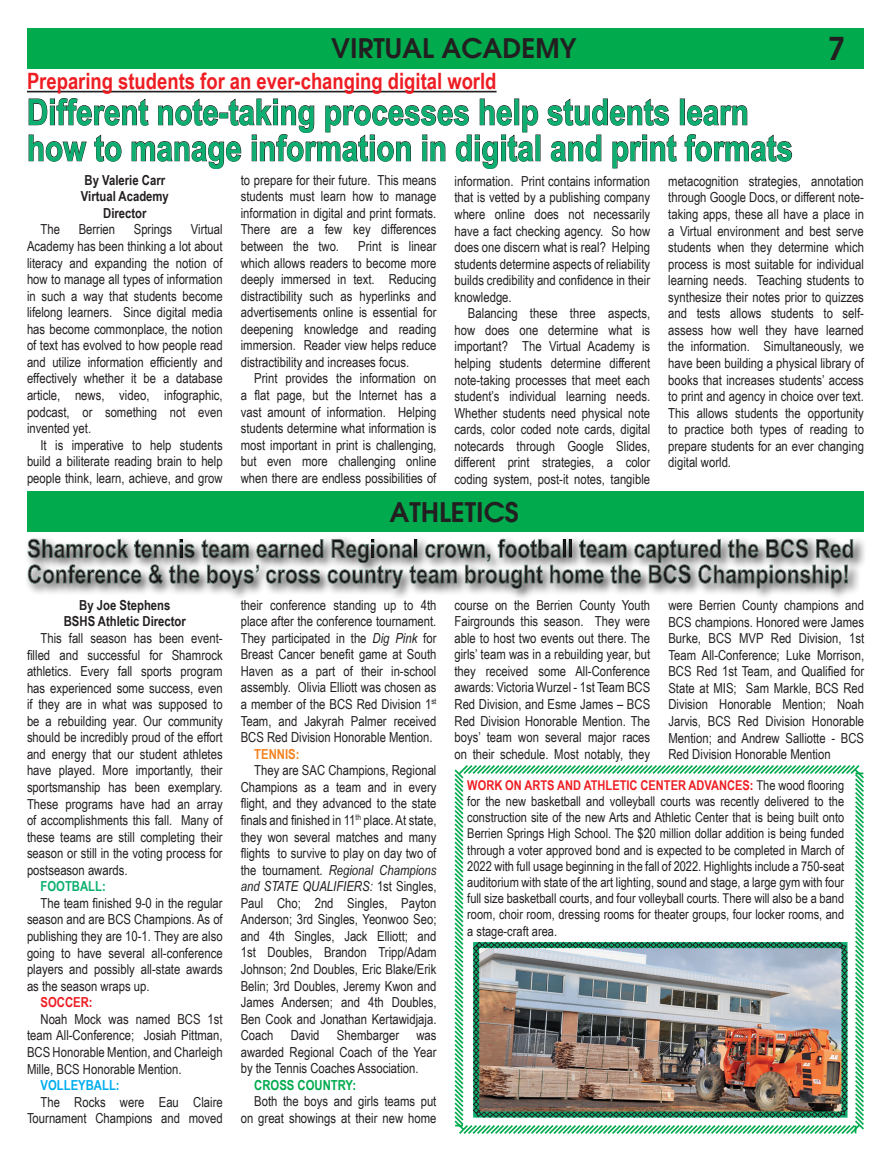
<style>
.page{position:relative;width:891px;height:1161px;background:#fff}
.page>*{position:absolute;margin:0;border:0;box-sizing:border-box;transform-origin:0 0}
.t1{font:700 36px/36px "Arial Narrow";color:#0daf71}
.t2{font:600 31.5px "Avant Garde";color:#231f20}
.t3{font:600 27px "Avant Garde";color:#231f20}
.t4{font:700 22.5px "Arial Narrow";color:#ee1d23}
.t5{font:13.8px/16.5px "Arial Narrow";color:#231f20;text-align:justify}
.t6{font:700 13.8px/16.5px "Arial Narrow";color:#231f20;text-align:center}
.t7{font:700 13.8px "Arial Narrow";color:#00aa4d}
.t8{font:700 13.8px "Arial Narrow";color:#00aeef}
.t9{font:700 13.8px "Arial Narrow";color:#0daf71}
.t10{font:700 13.8px "Arial Narrow";color:#ee1d23}
.t11{font:700 13.8px "Arial Narrow";color:#f58220}
.t12{font:13.5px/16.2px "Arial Narrow";color:#231f20;text-align:justify}
.s1{font-style:italic}
.s2{font-weight:700;color:#ee1d23}
</style>
<div class="page">
<div style="left:27px;top:28px;width:837px;height:40px;background:#00aa4d"></div>
<div style="left:27px;top:491px;width:837px;height:41px;background:#00aa4d"></div>
<hr style="left:27px;top:91px;width:470px;height:1px;background:#231f20">
<svg style="left:547px;top:98px;width:122px;height:28px"></svg>
<div style="left:680px;top:99px;width:5px;height:26px;border:1px solid #231f20"></div>
<svg style="left:687px;top:105px;width:61px;height:21px"></svg>
<svg style="left:28px;top:98px;width:510px;height:71px"></svg>
<svg style="left:551px;top:134px;width:51px;height:28px"></svg>
<svg style="left:612px;top:134px;width:65px;height:35px"></svg>
<svg style="left:684px;top:134px;width:108px;height:28px"></svg>
<div style="left:21px;top:527px;width:848px;height:76px;background:#231f20;opacity:.5"></div>
<svg style="left:454px;top:765px;width:410px;height:369px"></svg>
<img style="left:473px;top:942px;width:375px;height:176px">
<h3 class="t3" style="left:331px;top:30px;width:13px">VIRTU</h3>
<h3 class="t3" style="left:402px;top:30px;width:168px">AL ACADE MY</h3>
<h2 class="t2" style="left:828px;top:27px;width:19px">7</h2>
<h3 class="t4" style="left:27px;top:64px;width:471px">Preparing students for an ever-changing digital world</h3>
<h1 class="t1" style="left:27px;top:92px;width:768px">Different note-taking processes help students learn how to manage information in digital and print formats</h1>
<p class="t6" style="left:81px;top:171px;width:90px">By Valerie Carr<br>Virtual Academy<br>Director</p>
<p class="t5" style="left:40px;top:221px;width:21px">The</p>
<p class="t5" style="left:79px;top:221px;width:38px">Berrien</p>
<p class="t5" style="left:134px;top:221px;width:40px">Springs</p>
<p class="t5" style="left:241px;top:171px;width:197px">to prepare for their future. This means students must learn how to manage information in digital and print formats.<br>There are a few key differences between the two.</p>
<p class="t5" style="left:454px;top:172px;width:197px">information. Print contains information that is vetted by a publishing company where online does not necessarily have a fact checking agency. So how does one discern what is real? Helping students determine aspects of reliability builds credibility and confidence in their knowledge.</p>
<p class="t5" style="left:454px;top:305px;width:197px;text-indent:13px">Balancing these three aspects, how does one determine what is important? The Virtual Academy is helping students determine different note-taking processes that meet each student’s individual learning needs.<br>Whether students need physical note cards, color coded note cards, digital notecards through Google Slides, different print strategies, a color coding system, post-it notes, tangible</p>
<p class="t5" style="left:668px;top:172px;width:197px">metacognition strategies, annotation through Google Docs, or different note&shy;taking apps, these all have a place in a Virtual environment and best serve students when they determine which process is most suitable for individual learning needs. Teaching students to synthesize their notes prior to quizzes and tests allows students to self&shy;assess how well they have learned the information. Simultaneously, we have been building a physical library of books that increases students’ access to print and agency in choice over text.<br>This allows students the opportunity to practice both types of reading to prepare students for an ever changing digital world.</p>
<p class="t5" style="left:27px;top:221px;width:197px;text-indent:164px">Virtual Academy has been thinking a lot about literacy and expanding the notion of how to manage all types of information in such a way that students become lifelong learners. Since digital media has become commonplace, the notion of text has evolved to how people read and utilize information efficiently and effectively whether it be a database article, news, video, infographic, podcast, or something not even invented yet.</p>
<p class="t5" style="left:27px;top:436px;width:197px;text-indent:13px">It is imperative to help students build a biliterate reading brain to help people think, learn, achieve, and grow</p>
<p class="t5" style="left:241px;top:237px;width:197px;text-indent:118px">Print is linear which allows readers to become more deeply immersed in text. Reducing distractibility such as hyperlinks and advertisements online is essential for deepening knowledge and reading immersion. Reader view helps reduce distractibility and increases focus.</p>
<p class="t5" style="left:241px;top:370px;width:197px;text-indent:13px">Print provides the information on a flat page, but the Internet has a vast amount of information. Helping students determine what information is most important in print is challenging, but even more challenging online when there are endless possibilities of</p>
<h3 class="t3" style="left:389px;top:494px;width:34px">ATHLETICS</h3>
<p class="t6" style="left:64px;top:596px;width:124px">By Joe Stephens<br>BSHS Athletic Director</p>
<p class="t5" style="left:27px;top:629px;width:197px;text-indent:13px">This fall season has been event&shy;filled and successful for Shamrock athletics. Every fall sports program has experienced some success, even if they are in what was supposed to be a rebuilding year. Our community should be incredibly proud of the effort and energy that our student athletes have played. More importantly, their sportsmanship has been exemplary.<br>These programs have had an array of accomplishments this fall. Many of these teams are still completing their season or still in the voting process for postseason awards.</p>
<p class="t9" style="left:41px;top:876px;width:67px">FOOTBALL:</p>
<p class="t5" style="left:27px;top:894px;width:197px;text-indent:13px">The team finished 9-0 in the regular season and are BCS Champions. As of publishing they are 10-1. They are also going to have several all-conference players and possibly all-state awards as the season wraps up.</p>
<p class="t10" style="left:41px;top:992px;width:54px">SOCCER:</p>
<p class="t5" style="left:27px;top:1010px;width:197px;text-indent:13px">Noah Mock was named BCS 1st team All-Conference; Josiah Pittman, BCS Honorable Mention, and Charleigh Mille, BCS Honorable Mention.</p>
<p class="t8" style="left:41px;top:1075px;width:81px">VOLLEYBALL:</p>
<p class="t5" style="left:27px;top:1093px;width:197px;text-align:right">The Rocks were Eau Claire<br>Tournament Champions and moved</p>
<p class="t5" style="left:241px;top:596px;width:197px">their conference standing up to 4th place after the conference tournament.<br>They participated in the <span class="s1">Dig Pink</span> for Breast Cancer benefit game at South Haven as a part of their in-school assembly. Olivia Elliott was chosen as a member of the BCS Red Division 1<sup>st </sup>Team, and Jakyrah Palmer received BCS Red Division Honorable Mention.</p>
<p class="t11" style="left:254px;top:743px;width:47px">TENNIS:</p>
<p class="t5" style="left:241px;top:762px;width:197px;text-indent:13px">They are SAC Champions, Regional Champions as a team and in every flight, and they advanced to the state finals and finished in 11<sup>th</sup> place. At state, they won several matches and many flights to survive to play on day two of the tournament. <span class="s1">Regional Champions and STATE QUALIFIERS:</span> 1st Singles, Paul Cho; 2nd Singles, Payton Anderson; 3rd Singles, Yeonwoo Seo; and 4th Singles, Jack Elliott; and 1st Doubles, Brandon Tripp/Adam Johnson; 2nd Doubles, Eric Blake/Erik Belin; 3rd Doubles, Jeremy Kwon and James Andersen; and 4th Doubles, Ben Cook and Jonathan Kertawidjaja.<br>Coach David</p>
<p class="t5" style="left:241px;top:1027px;width:197px;text-indent:96px">Shembarger was awarded Regional Coach of the Year by the Tennis Coaches Association.</p>
<p class="t7" style="left:254px;top:1075px;width:103px">CROSS COUNTRY:</p>
<p class="t5" style="left:241px;top:1093px;width:197px;text-align:right">Both the boys and girls teams put on great showings at their new home</p>
<p class="t5" style="left:455px;top:596px;width:197px">course on the Berrien County Youth Fairgrounds this season. They were able to host two events out there. The girls’ team was in a rebuilding year, but they received some All-Conference awards: Victoria Wurzel - 1st Team BCS Red Division, and Esme James – BCS Red Division Honorable Mention. The boys’ team won several major races on their schedule. Most notably, they</p>
<p class="t5" style="left:668px;top:596px;width:197px">were Berrien County champions and BCS champions. Honored were James Burke, BCS MVP Red Division, 1st Team All-Conference; Luke Morrison, BCS Red 1st Team, and Qualified for State at MIS; Sam Markle, BCS Red Division Honorable Mention; Noah Jarvis, BCS Red Division Honorable Mention; and Andrew Salliotte - BCS Red Division Honorable Mention</p>
<p class="t12" style="left:467px;top:776px;width:378px"><span class="s2">WORK ON ARTS AND ATHLETIC CENTER ADVANCES:</span> The wood flooring for the new basketball and volleyball courts was recently delivered to the construction site of the new Arts and Athletic Center that is being built onto Berrien Springs High School. The $20 million dollar addition is being funded through a voter approved bond and is expected to be completed in March of 2022 with full usage beginning in the fall of 2022. Highlights include a 750-seat auditorium with state of the art lighting, sound and stage, a large gym with four full size basketball courts, and four volleyball courts. There will also be a band room, choir room, dressing rooms for theater groups, four locker rooms, and a stage-craft area.</p>
</div>
